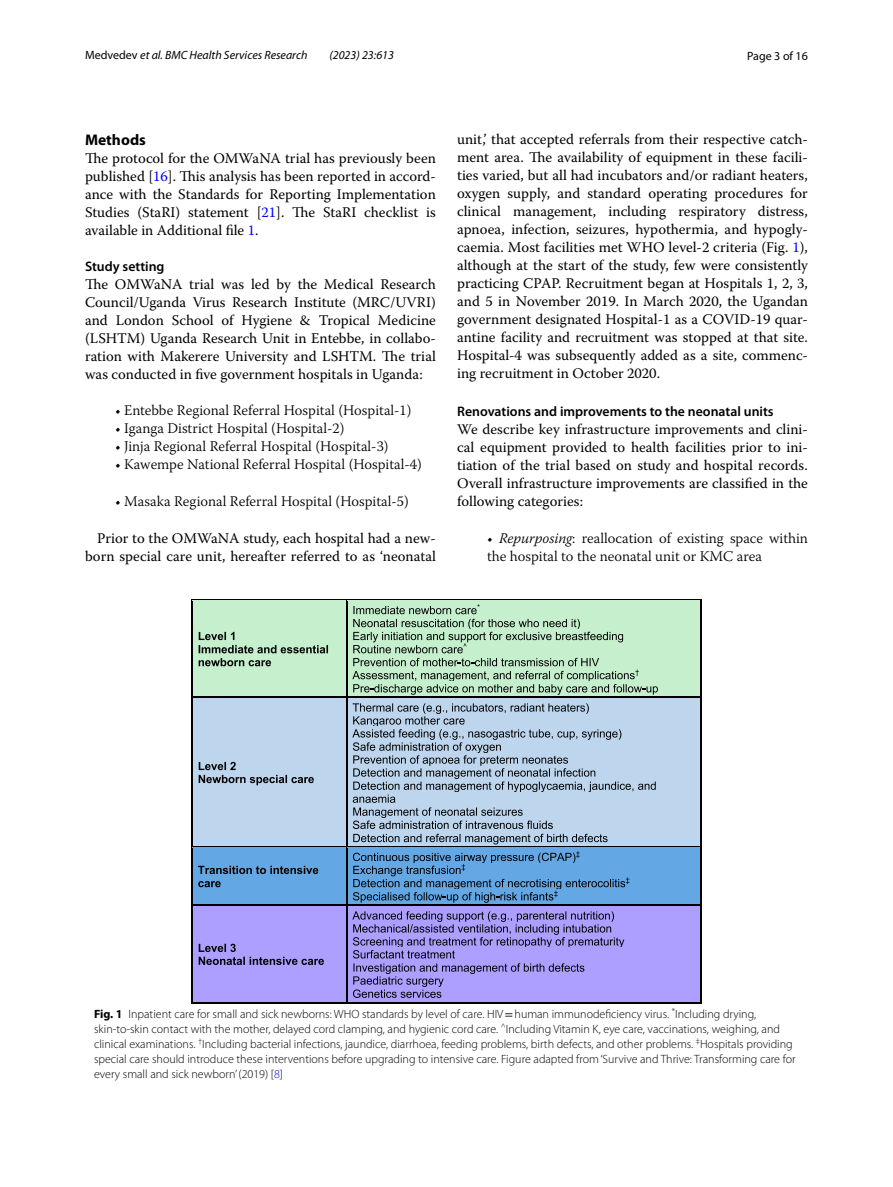
<style>
.page{position:relative;width:893px;height:1187px;background:#fff}
.page>*{position:absolute;margin:0;border:0;box-sizing:border-box;transform-origin:0 0}
.t1{font:700 15.45px "Myriad Pro";color:#000}
.t2{font:14.7px/18px "Warnock Pro";color:#000;text-align:justify}
.t3{font:300 14.7px/18px "Warnock Pro";color:#000}
.t4{font:600 13.8px "Myriad Pro";color:#000}
.t5{font:300 12px/15px "Myriad Pro";color:#000}
.t6{font:italic 12px "Myriad Pro";color:#000}
.t7{font:12px "Myriad Pro";color:#000}
.s1{font-style:normal}
.s2{color:#00f}
.s3{font-style:italic}
.s4{font-weight:700}
.s5{font-family:"STIX";font-weight:400}
</style>
<div class="page">
<div style="left:192px;top:600px;width:154px;height:96px;background:#c6efce"></div>
<svg style="left:199px;top:631px;width:129px;height:35px"></svg>
<div style="left:352px;top:601px;width:343px;height:15px;background:#c6efce"></div>
<div style="left:352px;top:616px;width:343px;height:13px;background:#c6efce"></div>
<div style="left:352px;top:629px;width:343px;height:13px;background:#c6efce"></div>
<div style="left:352px;top:642px;width:343px;height:13px;background:#c6efce"></div>
<div style="left:352px;top:655px;width:343px;height:13px;background:#c6efce"></div>
<div style="left:352px;top:668px;width:343px;height:13px;background:#c6efce"></div>
<div style="left:352px;top:681px;width:343px;height:15px;background:#c6efce"></div>
<hr style="left:192px;top:599px;width:154px;height:1px;background:#000">
<hr style="left:347px;top:599px;width:354px;height:1px;background:#000">
<hr style="left:347px;top:600px;width:354px;height:1px;background:#c6efce">
<hr style="left:191px;top:601px;width:1px;height:95px;background:#000">
<hr style="left:701px;top:601px;width:1px;height:95px;background:#000">
<div style="left:192px;top:697px;width:154px;height:149px;background:#bdd6ee"></div>
<svg style="left:199px;top:761px;width:115px;height:24px"></svg>
<div style="left:352px;top:698px;width:343px;height:15px;background:#bdd6ee"></div>
<div style="left:352px;top:713px;width:343px;height:13px;background:#bdd6ee"></div>
<div style="left:352px;top:726px;width:343px;height:14px;background:#bdd6ee"></div>
<div style="left:352px;top:740px;width:343px;height:13px;background:#bdd6ee"></div>
<div style="left:352px;top:753px;width:343px;height:12px;background:#bdd6ee"></div>
<div style="left:352px;top:765px;width:343px;height:14px;background:#bdd6ee"></div>
<div style="left:352px;top:779px;width:343px;height:13px;background:#bdd6ee"></div>
<div style="left:352px;top:792px;width:343px;height:13px;background:#bdd6ee"></div>
<div style="left:352px;top:805px;width:343px;height:13px;background:#bdd6ee"></div>
<div style="left:352px;top:818px;width:343px;height:13px;background:#bdd6ee"></div>
<div style="left:352px;top:831px;width:343px;height:15px;background:#bdd6ee"></div>
<hr style="left:192px;top:696px;width:154px;height:1px;background:#000">
<hr style="left:347px;top:696px;width:354px;height:1px;background:#000">
<hr style="left:347px;top:697px;width:354px;height:1px;background:#bdd6ee">
<hr style="left:191px;top:698px;width:1px;height:148px;background:#000">
<hr style="left:701px;top:698px;width:1px;height:148px;background:#000">
<div style="left:192px;top:847px;width:154px;height:57px;background:#64a7e5"></div>
<svg style="left:198px;top:865px;width:120px;height:9px"></svg>
<svg style="left:198px;top:881px;width:23px;height:6px"></svg>
<div style="left:352px;top:848px;width:343px;height:15px;background:#64a7e5"></div>
<div style="left:352px;top:863px;width:343px;height:13px;background:#64a7e5"></div>
<div style="left:352px;top:876px;width:343px;height:13px;background:#64a7e5"></div>
<div style="left:352px;top:889px;width:343px;height:15px;background:#64a7e5"></div>
<hr style="left:192px;top:846px;width:154px;height:1px;background:#000">
<hr style="left:347px;top:846px;width:354px;height:1px;background:#000">
<hr style="left:347px;top:847px;width:354px;height:1px;background:#64a7e5">
<hr style="left:191px;top:848px;width:1px;height:56px;background:#000">
<hr style="left:701px;top:848px;width:1px;height:56px;background:#000">
<div style="left:192px;top:905px;width:154px;height:97px;background:#ad9fff"></div>
<svg style="left:198px;top:956px;width:126px;height:9px"></svg>
<svg style="left:199px;top:943px;width:125px;height:21px"></svg>
<div style="left:352px;top:906px;width:343px;height:15px;background:#ad9fff"></div>
<div style="left:352px;top:921px;width:343px;height:13px;background:#ad9fff"></div>
<div style="left:352px;top:934px;width:343px;height:13px;background:#ad9fff"></div>
<div style="left:352px;top:947px;width:343px;height:13px;background:#ad9fff"></div>
<div style="left:352px;top:960px;width:343px;height:13px;background:#ad9fff"></div>
<div style="left:352px;top:973px;width:343px;height:13px;background:#ad9fff"></div>
<div style="left:352px;top:986px;width:343px;height:16px;background:#ad9fff"></div>
<hr style="left:192px;top:904px;width:154px;height:1px;background:#000">
<hr style="left:347px;top:904px;width:354px;height:1px;background:#000">
<hr style="left:347px;top:905px;width:354px;height:1px;background:#ad9fff">
<hr style="left:191px;top:906px;width:1px;height:96px;background:#000">
<hr style="left:192px;top:1002px;width:154px;height:1px;background:#000">
<svg style="left:346px;top:599px;width:312px;height:404px"></svg>
<hr style="left:347px;top:1002px;width:354px;height:1px;background:#000">
<hr style="left:701px;top:906px;width:1px;height:96px;background:#000">
<p class="t6" style="left:85px;top:48px;width:224px"><span class="s1">Medvedev</span> et al. BMC Health Services Research</p>
<p class="t6" style="left:329px;top:48px;width:66px">(2023) 23:613</p>
<p class="t7" style="left:747px;top:48px;width:62px">Page 3 of 16</p>
<p class="t1" style="left:85px;top:129px;width:62px">Methods</p>
<p class="t2" style="left:85px;top:148px;width:352px">The protocol for the OMWaNA trial has previously been published [<span class="s2">16</span>]. This analysis has been reported in accord&shy;ance with the Standards for Reporting Implementation Studies (StaRI) statement [<span class="s2">21</span>]. The StaRI checklist is available in Additional file <span class="s2">1</span>.</p>
<p class="t4" style="left:85px;top:257px;width:81px">Study setting</p>
<p class="t2" style="left:85px;top:274px;width:352px">The OMWaNA trial was led by the Medical Research Council/Uganda Virus Research Institute (MRC/UVRI) and London School of Hygiene &amp; Tropical Medicine (LSHTM) Uganda Research Unit in Entebbe, in collabo&shy;ration with Makerere University and LSHTM. The trial was conducted in five government hospitals in Uganda:</p>
<p class="t3" style="left:115px;top:401px;width:298px">• Entebbe Regional Referral Hospital (Hospital-1)</p>
<p class="t3" style="left:115px;top:419px;width:231px">• Iganga District Hospital (Hospital-2)</p>
<p class="t3" style="left:115px;top:437px;width:275px">• Jinja Regional Referral Hospital (Hospital-3)</p>
<p class="t3" style="left:115px;top:455px;width:308px">• Kawempe National Referral Hospital (Hospital-4)</p>
<p class="t3" style="left:115px;top:492px;width:295px">• Masaka Regional Referral Hospital (Hospital-5)</p>
<p class="t2" style="left:85px;top:529px;width:352px;text-align:right">Prior to the OMWaNA study, each hospital had a new&shy;born special care unit, hereafter referred to as ‘neonatal</p>
<p class="t2" style="left:457px;top:130px;width:352px">unit,’ that accepted referrals from their respective catch&shy;ment area. The availability of equipment in these facili&shy;ties varied, but all had incubators and/or radiant heaters, oxygen supply, and standard operating procedures for clinical management, including respiratory distress, apnoea, infection, seizures, hypothermia, and hypogly&shy;caemia. Most facilities met WHO level-2 criteria (Fig. <span class="s2">1</span>), although at the start of the study, few were consistently practicing CPAP. Recruitment began at Hospitals 1, 2, 3, and 5 in November 2019. In March 2020, the Ugandan government designated Hospital-1 as a COVID-19 quar&shy;antine facility and recruitment was stopped at that site.<br>Hospital-4 was subsequently added as a site, commenc&shy;ing recruitment in October 2020.</p>
<p class="t4" style="left:457px;top:403px;width:318px">Renovations and improvements to the neonatal units</p>
<p class="t2" style="left:457px;top:420px;width:352px">We describe key infrastructure improvements and clini&shy;cal equipment provided to health facilities prior to ini&shy;tiation of the trial based on study and hospital records.<br>Overall infrastructure improvements are classified in the following categories:</p>
<p class="t3" style="left:487px;top:529px;width:322px">• <span class="s3">Repurposing</span>: reallocation of existing space within the hospital to the neonatal unit or KMC area</p>
<p class="t5" style="left:94px;top:1006px;width:703px"><span class="s4">Fig. 1</span> Inpatient care for small and sick newborns: WHO standards by level of care. HIV<span class="s5">=</span>human immunodeficiency virus. <sup>*</sup>Including drying, skin-to-skin contact with the mother, delayed cord clamping, and hygienic cord care. <sup>^</sup>Including Vitamin K, eye care, vaccinations, weighing, and clinical examinations. <sup>†</sup>Including bacterial infections, jaundice, diarrhoea, feeding problems, birth defects, and other problems. <sup>‡</sup>Hospitals providing special care should introduce these interventions before upgrading to intensive care. Figure adapted from ‘Survive and Thrive: Transforming care for every small and sick newborn’ (2019) [<span class="s2">8</span>]</p>
</div>
